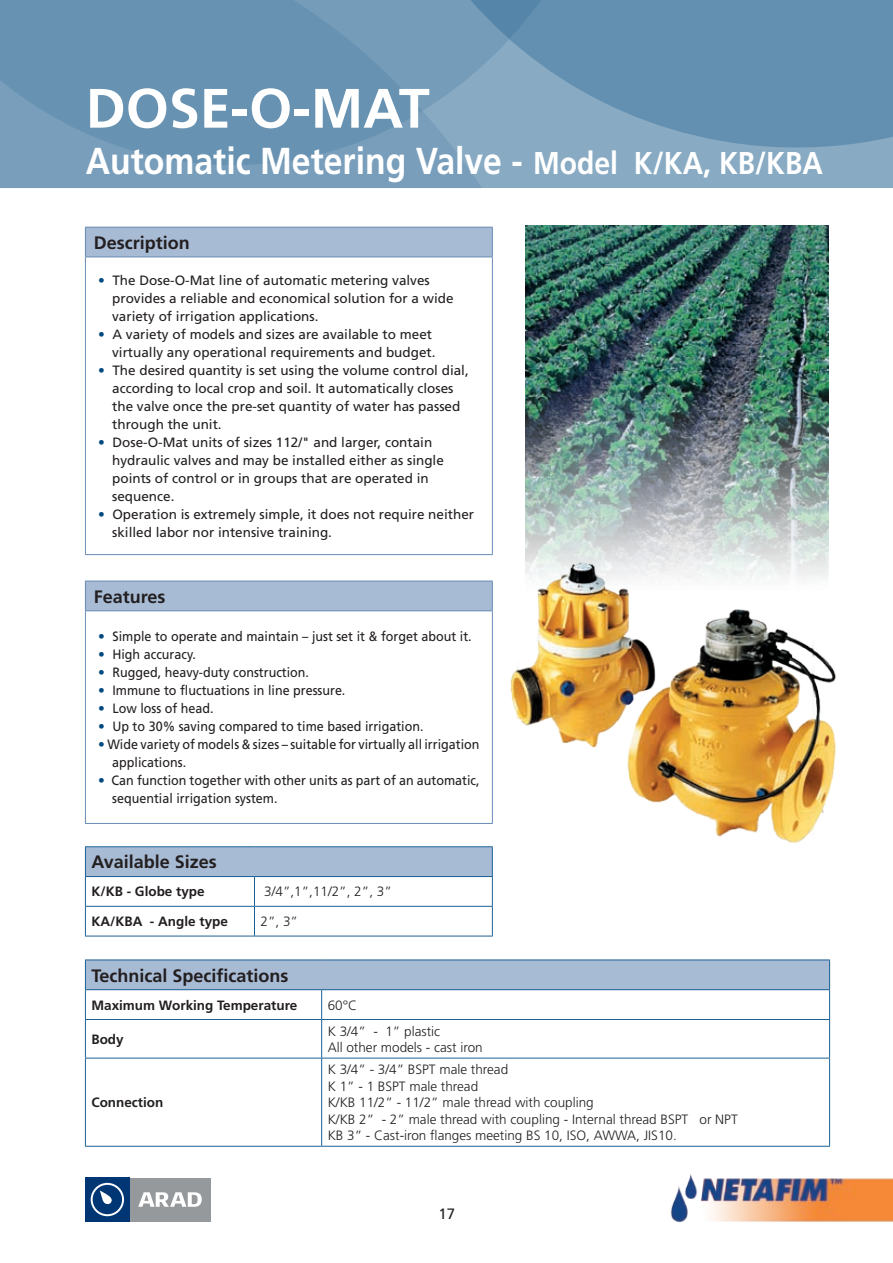
<style>
.page{position:relative;width:893px;height:1263px;background:#fff}
.page>*{position:absolute;margin:0;border:0;box-sizing:border-box;transform-origin:0 0}
.t1{font:700 55.5px "Frutiger LT";color:#fff}
.t2{font:700 37.5px "Frutiger LT";color:#fff;scale:.9 1}
.t3{font:700 18px "Frutiger LT";color:#231f20}
.t4{font:15px "Frutiger LT";color:#231f20}
.t5{font:13.5px/18px "Frutiger LT";color:#231f20}
.t6{font:13.5px/18px "Frutiger LT";color:#231f20;scale:.93 1}
.t7{font:300 13.5px/16.5px "Frutiger LT";color:#231f20}
.t8{font:700 13.5px "Frutiger LT";color:#231f20}
.s1{font-size:31.5px}
.s2{color:#004a7f}
</style>
<div class="page">
<img style="left:526px;top:226px;width:302px;height:328px">
<div style="left:85px;top:1178px;width:125px;height:43px;background:#96999c"></div>
<div style="left:85px;top:1178px;width:45px;height:43px;background:#003673"></div>
<div style="left:91px;top:1183px;width:33px;height:33px;border:2px solid #fff;border-radius:50%"></div>
<svg style="left:100px;top:1190px;width:12px;height:14px"></svg>
<svg style="left:138px;top:1192px;width:64px;height:15px"></svg>
<div style="left:0;top:0;width:893px;height:188px;background:#88aac3"></div>
<svg style="left:554px;top:0;width:339px;height:147px;background:#6793b2"></svg>
<svg style="left:482px;top:0;width:72px;height:74px"></svg>
<svg style="left:0;top:0;width:482px;height:188px;fill:#6792b2"></svg>
<img style="left:670px;top:1174px;width:223px;height:49px">
<div style="left:85px;top:581px;width:407px;height:30px;background:#a8bbd5"></div>
<hr style="left:85px;top:581px;width:408px;height:1px;background:#688cb6">
<svg style="left:85px;top:581px;width:1px;height:29px"></svg>
<svg style="left:492px;top:581px;width:1px;height:29px"></svg>
<hr style="left:85px;top:610px;width:408px;height:1px;background:#688cb6">
<hr style="left:85px;top:611px;width:1px;height:212px;background:#688cb6">
<hr style="left:492px;top:611px;width:1px;height:212px;background:#688cb6">
<hr style="left:85px;top:823px;width:408px;height:1px;background:#688cb6">
<div style="left:85px;top:227px;width:407px;height:30px;background:#a8bbd5"></div>
<hr style="left:85px;top:227px;width:408px;height:1px;background:#688cb6">
<svg style="left:85px;top:228px;width:1px;height:29px"></svg>
<svg style="left:492px;top:228px;width:1px;height:29px"></svg>
<hr style="left:85px;top:257px;width:408px;height:1px;background:#688cb6">
<hr style="left:85px;top:257px;width:1px;height:297px;background:#688cb6">
<hr style="left:492px;top:257px;width:1px;height:297px;background:#688cb6">
<hr style="left:85px;top:554px;width:408px;height:1px;background:#688cb6">
<div style="left:85px;top:847px;width:407px;height:29px;background:#a8bbd5"></div>
<hr style="left:85px;top:846px;width:169px;height:1px;background:#1c6194">
<hr style="left:254px;top:846px;width:239px;height:1px;background:#1c6194">
<hr style="left:85px;top:876px;width:169px;height:1px;background:#1c6194">
<hr style="left:254px;top:876px;width:239px;height:1px;background:#1c6194">
<hr style="left:85px;top:906px;width:169px;height:1px;background:#1c6194">
<svg style="left:85px;top:847px;width:1px;height:89px"></svg>
<hr style="left:85px;top:936px;width:169px;height:1px;background:#1c6194">
<hr style="left:254px;top:906px;width:239px;height:1px;background:#1c6194">
<svg style="left:254px;top:877px;width:1px;height:59px"></svg>
<svg style="left:492px;top:847px;width:1px;height:89px"></svg>
<hr style="left:254px;top:936px;width:239px;height:1px;background:#1c6194">
<div style="left:85px;top:960px;width:745px;height:30px;background:#a8bbd5"></div>
<hr style="left:85px;top:959px;width:237px;height:1px;background:#1c6194">
<hr style="left:322px;top:959px;width:508px;height:1px;background:#1c6194">
<hr style="left:85px;top:989px;width:237px;height:1px;background:#1c6194">
<svg style="left:85px;top:960px;width:1px;height:59px"></svg>
<hr style="left:322px;top:989px;width:508px;height:1px;background:#1c6194">
<svg style="left:321px;top:990px;width:1px;height:29px"></svg>
<svg style="left:829px;top:960px;width:1px;height:59px"></svg>
<hr style="left:85px;top:1019px;width:237px;height:1px;background:#1c6194">
<hr style="left:85px;top:1020px;width:1px;height:38px;background:#1c6194">
<hr style="left:85px;top:1058px;width:237px;height:1px;background:#1c6194">
<hr style="left:85px;top:1058px;width:1px;height:88px;background:#1c6194">
<hr style="left:85px;top:1146px;width:237px;height:1px;background:#1c6194">
<hr style="left:322px;top:1019px;width:508px;height:1px;background:#1c6194">
<hr style="left:321px;top:1020px;width:1px;height:38px;background:#1c6194">
<hr style="left:829px;top:1020px;width:1px;height:38px;background:#1c6194">
<hr style="left:322px;top:1058px;width:508px;height:1px;background:#1c6194">
<hr style="left:321px;top:1058px;width:1px;height:88px;background:#1c6194">
<hr style="left:829px;top:1058px;width:1px;height:88px;background:#1c6194">
<hr style="left:322px;top:1146px;width:508px;height:1px;background:#1c6194">
<img style="left:510px;top:554px;width:326px;height:289px">
<h1 class="t1" style="left:86px;top:76px;width:345px">DOSE-O-MAT</h1>
<h2 class="t2" style="left:86px;top:139px;width:821px">Automatic Metering Valve - <span class="s1">Model K/KA, KB/KBA</span></h2>
<h3 class="t3" style="left:94px;top:232px;width:97px">Description</h3>
<p class="t5" style="left:112px;top:271px;width:343px;text-indent:-14px"><span class="s2">•</span> The Dose-O-Mat line of automatic metering valves provides a reliable and economical solution for a wide variety of irrigation applications.</p>
<p class="t5" style="left:98px;top:325px;width:339px;text-align:right"><span class="s2">•</span> A variety of models and sizes are available to meet virtually any operational requirements and budget.</p>
<p class="t5" style="left:112px;top:361px;width:358px;text-indent:-14px"><span class="s2">•</span> The desired quantity is set using the volume control dial, according to local crop and soil. It automatically closes the valve once the pre-set quantity of water has passed through the unit.</p>
<p class="t5" style="left:112px;top:433px;width:333px;text-indent:-14px"><span class="s2">•</span> Dose-O-Mat units of sizes 112/" and larger, contain hydraulic valves and may be installed either as single points of control or in groups that are operated in sequence.</p>
<p class="t5" style="left:112px;top:505px;width:363px;text-indent:-14px"><span class="s2">•</span> Operation is extremely simple, it does not require neither skilled labor nor intensive training.</p>
<h3 class="t3" style="left:94px;top:586px;width:73px">Features</h3>
<p class="t6" style="left:98px;top:627px;width:403px"><span class="s2">•</span> Simple to operate and maintain – just set it &amp; forget about it.</p>
<p class="t6" style="left:98px;top:645px;width:107px"><span class="s2">•</span> High accuracy.</p>
<p class="t6" style="left:98px;top:663px;width:228px"><span class="s2">•</span> Rugged, heavy-duty construction.</p>
<p class="t6" style="left:98px;top:681px;width:267px"><span class="s2">•</span> Immune to fluctuations in line pressure.</p>
<p class="t6" style="left:98px;top:699px;width:126px"><span class="s2">•</span> Low loss of head.</p>
<p class="t6" style="left:98px;top:717px;width:351px"><span class="s2">•</span> Up to 30% saving compared to time based irrigation.</p>
<p class="t6" style="left:112px;top:735px;width:397px;text-indent:-14px"><span class="s2">•</span> Wide variety of models &amp; sizes – suitable for virtually all irrigation applications.</p>
<p class="t6" style="left:112px;top:771px;width:396px;text-indent:-14px"><span class="s2">•</span> Can function together with other units as part of an automatic, sequential irrigation system.</p>
<h3 class="t3" style="left:91px;top:851px;width:127px">Available Sizes</h3>
<p class="t8" style="left:91px;top:884px;width:115px">K/KB - Globe type</p>
<p class="t7" style="left:264px;top:884px;width:129px">3/4”,1”,11/2”, 2”, 3”</p>
<p class="t8" style="left:91px;top:914px;width:138px">KA/KBA - Angle type</p>
<p class="t7" style="left:260px;top:913px;width:39px">2”, 3”</p>
<h3 class="t3" style="left:91px;top:965px;width:199px">Technical Specifications</h3>
<p class="t8" style="left:91px;top:997px;width:207px">Maximum Working Temperature</p>
<p class="t7" style="left:328px;top:997px;width:31px">60°C</p>
<p class="t8" style="left:91px;top:1031px;width:34px">Body</p>
<p class="t7" style="left:328px;top:1023px;width:157px">K 3/4” - 1” plastic<br>All other models - cast iron</p>
<p class="t8" style="left:91px;top:1094px;width:73px">Connection</p>
<p class="t7" style="left:328px;top:1061px;width:412px">K 3/4” - 3/4” BSPT male thread<br>K 1” - 1 BSPT male thread<br>K/KB 11/2” - 11/2” male thread with coupling<br>K/KB 2” - 2” male thread with coupling - Internal thread BSPT or NPT KB 3” - Cast-iron flanges meeting BS 10, ISO, AWWA, JIS10.</p>
<p class="t4" style="left:439px;top:1205px;width:18px">17</p>
</div>
